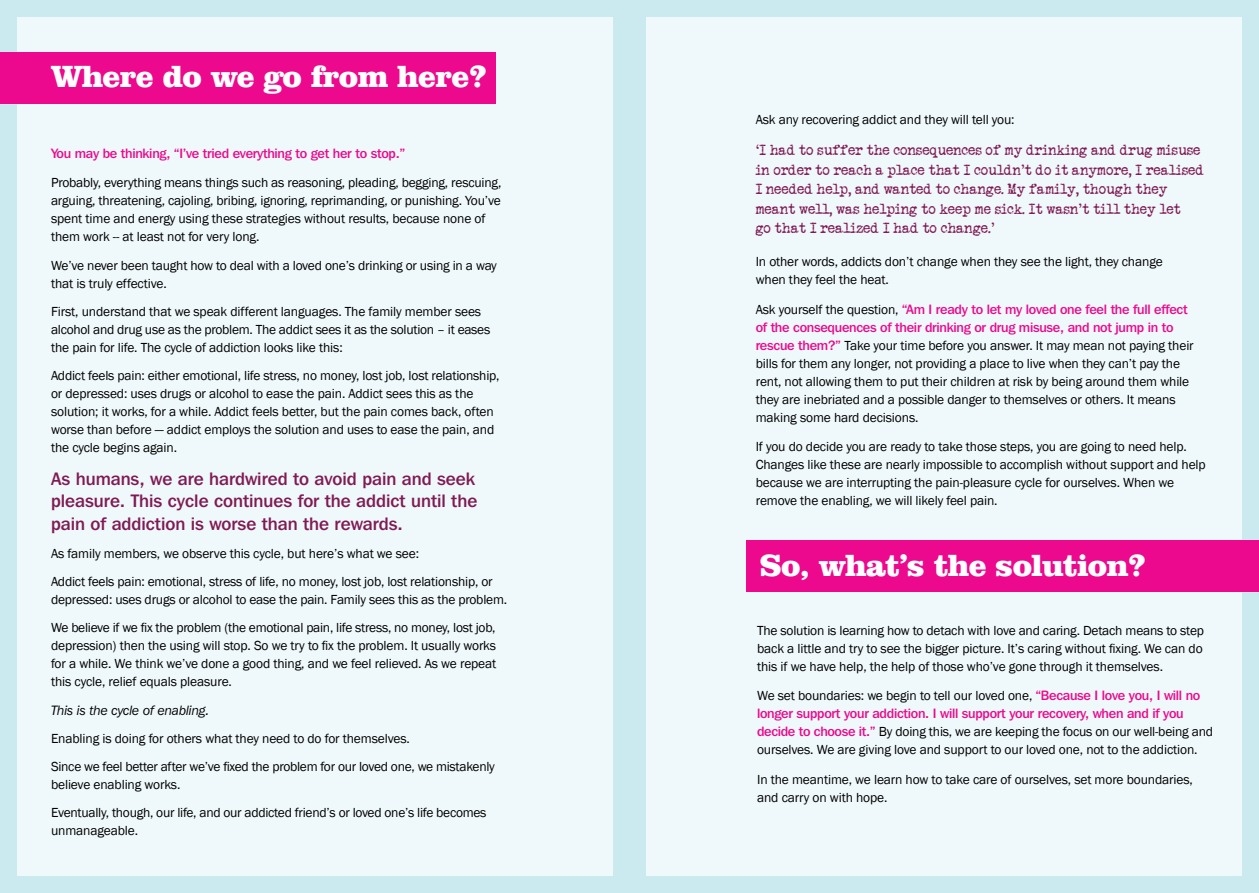
<style>
.page{position:relative;width:1259px;height:893px;background:#cbeaf0}
.page>*{position:absolute;margin:0;border:0;box-sizing:border-box;transform-origin:0 0}
.t1{font:900 31.5px "Clarendon BT";letter-spacing:-.02em;color:#fff}
.t2{font:500 18px/22.5px "Franklin Gothic IT Cby BT";color:#7f1a54}
.t3{font:15px/19.5px "Veteran Typewriter";color:#7f1a54}
.t4{font:13.5px/18px "Franklin Gothic";letter-spacing:-.01em;color:#000}
.t5{font:500 13.5px/18px "Franklin Gothic IT Cby BT";letter-spacing:-.02em;color:#ec098d}
.t6{font:italic 13.5px "Franklin Gothic IT Cby BT";letter-spacing:-.01em;color:#000}
.s1{font-family:"American Typewriter"}
.s2{font-family:"Franklin Gothic";font-weight:400;color:#000}
.s3{font-family:"Franklin Gothic IT Cby BT";font-weight:500;color:#ec098d}
</style>
<div class="page">
<div style="left:17px;top:17px;width:595px;height:859px;background:#eff8fa"></div>
<div style="left:646px;top:17px;width:596px;height:859px;background:#eff8fa"></div>
<div style="left:0;top:52px;width:495px;height:51px;background:#ec098d"></div>
<div style="left:747px;top:540px;width:512px;height:51px;background:#ec098d"></div>
<h1 class="t1" style="left:51px;top:57px;width:438px">Where do we go from here?</h1>
<p class="t5" style="left:51px;top:144px;width:356px">You may be thinking, “I’ve tried everything to get her to stop.”</p>
<p class="t4" style="left:51px;top:174px;width:452px">Probably, everything means things such as reasoning, pleading, begging, rescuing, arguing, threatening, cajoling, bribing, ignoring, reprimanding, or punishing. You’ve spent time and energy using these strategies without results, because none of them work -- at least not for very long.</p>
<p class="t4" style="left:51px;top:256px;width:447px">We’ve never been taught how to deal with a loved one’s drinking or using in a way that is truly effective.</p>
<p class="t4" style="left:51px;top:303px;width:441px">First, understand that we speak different languages. The family member sees alcohol and drug use as the problem. The addict sees it as the solution – it eases the pain for life. The cycle of addiction looks like this:</p>
<p class="t4" style="left:51px;top:367px;width:450px">Addict feels pain: either emotional, life stress, no money, lost job, lost relationship, or depressed: uses drugs or alcohol to ease the pain. Addict sees this as the solution; it works, for a while. Addict feels better, but the pain comes back, often worse than before — addict employs the solution and uses to ease the pain, and the cycle begins again.</p>
<h2 class="t2" style="left:51px;top:467px;width:428px">As humans, we are hardwired to avoid pain and seek pleasure. This cycle continues for the addict until the pain of addiction is worse than the rewards.</h2>
<p class="t4" style="left:51px;top:540px;width:443px;line-height:28.2px">As family members, we observe this cycle, but here’s what we see:<br>Addict feels pain: emotional, stress of life, no money, lost job, lost relationship, or</p>
<p class="t4" style="left:51px;top:586px;width:458px;line-height:28.2px">depressed: uses drugs or alcohol to ease the pain. Family sees this as the problem.<br>We believe if we fix the problem (the emotional pain, life stress, no money, lost job,</p>
<p class="t4" style="left:51px;top:637px;width:447px;text-align:justify">depression) then the using will stop. So we try to fix the problem. It usually works for a while. We think we’ve done a good thing, and we feel relieved. As we repeat this cycle, relief equals pleasure.</p>
<p class="t6" style="left:51px;top:702px;width:160px">This is the cycle of enabling.</p>
<p class="t4" style="left:51px;top:724px;width:445px;line-height:28.2px">Enabling is doing for others what they need to do for themselves.<br>Since we feel better after we’ve fixed the problem for our loved one, we mistakenly</p>
<p class="t4" style="left:51px;top:771px;width:437px;line-height:28.2px">believe enabling works.<br>Eventually, though, our life, and our addicted friend’s or loved one’s life becomes</p>
<p class="t4" style="left:51px;top:822px;width:89px">unmanageable.</p>
<p class="t4" style="left:755px;top:111px;width:260px">Ask any recovering addict and they will tell you:</p>
<p class="t3" style="left:755px;top:141px;width:450px"><span class="s1">‘</span>I had to suffer the consequences of my drinking and drug misuse in order to reach a place that I couldn<span class="s1">’</span>t do it anymore, I realised I needed help, and wanted to change. My family, though they meant well, was helping to keep me sick. It wasn<span class="s1">’</span>t till they let<br>go that I realized I had to change.<span class="s1">’</span></p>
<p class="t4" style="left:755px;top:253px;width:409px">In other words, addicts don’t change when they see the light, they change when they feel the heat.</p>
<p class="t5" style="left:755px;top:300px;width:433px"><span class="s2">Ask yourself the question,</span> “Am I ready to let my loved one feel the full effect of the consequences of their drinking or drug misuse, and not jump in to</p>
<p class="t4" style="left:755px;top:337px;width:439px"><span class="s3">rescue them?”</span> Take your time before you answer. It may mean not paying their bills for them any longer, not providing a place to live when they can’t pay the rent, not allowing them to put their children at risk by being around them while they are inebriated and a possible danger to themselves or others. It means making some hard decisions.</p>
<p class="t4" style="left:755px;top:438px;width:451px">If you do decide you are ready to take those steps, you are going to need help.<br>Changes like these are nearly impossible to accomplish without support and help because we are interrupting the pain-pleasure cycle for ourselves. When we remove the enabling, we will likely feel pain.</p>
<h1 class="t1" style="left:759px;top:546px;width:388px">So, what’s the solution?</h1>
<p class="t4" style="left:757px;top:621px;width:448px;text-align:justify">The solution is learning how to detach with love and caring. Detach means to step back a little and try to see the bigger picture. It’s caring without fixing. We can do this if we have help, the help of those who’ve gone through it themselves.</p>
<p class="t4" style="left:757px;top:687px;width:445px">We set boundaries: we begin to tell our loved one, <span class="s3">“Because I love you, I will no</span></p>
<p class="t5" style="left:757px;top:704px;width:428px">longer support your addiction. I will support your recovery, when and if you</p>
<p class="t4" style="left:757px;top:723px;width:457px"><span class="s3">decide to choose it.”</span> By doing this, we are keeping the focus on our well-being and ourselves. We are giving love and support to our loved one, not to the addiction.</p>
<p class="t4" style="left:757px;top:770px;width:437px">In the meantime, we learn how to take care of ourselves, set more boundaries, and carry on with hope.</p>
</div>
